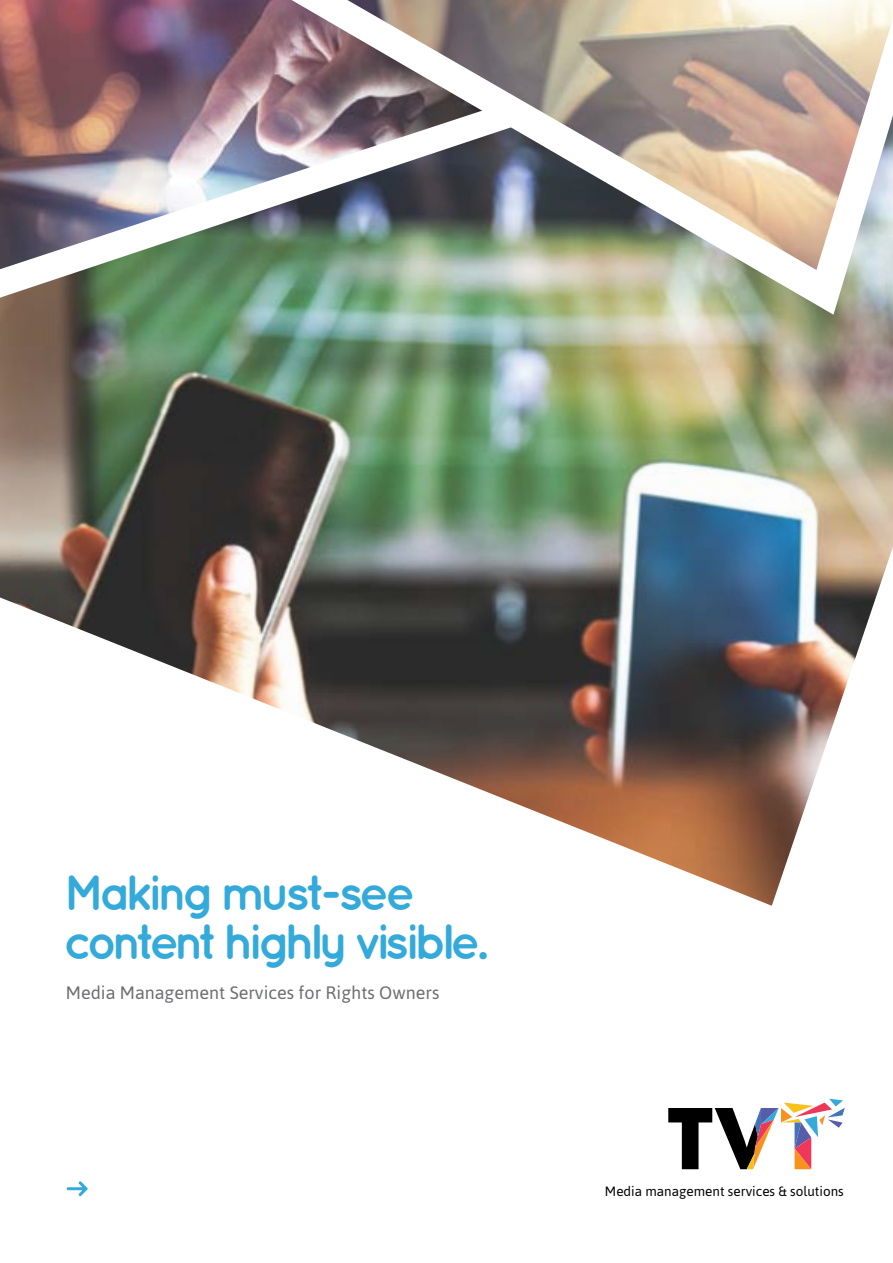
<style>
.page{position:relative;width:893px;height:1263px;background:#fff}
.page>*{position:absolute;margin:0;border:0;box-sizing:border-box;transform-origin:0 0}
.t1{font:700 49.5px/49.1px "Quicksand";letter-spacing:-.1em;color:#34aadb}
.t2{font:18px "Asap";color:#6d6e71}
.t3{font:13.5px "Asap";color:#000}
</style>
<div class="page">
<svg style="left:668px;top:1099px;width:177px;height:70px"></svg>
<img style="left:0;top:270px;width:893px;height:636px">
<img style="left:0;top:0;width:292px;height:270px">
<img style="left:292px;top:0;width:601px;height:315px">
<img style="left:347px;top:0;width:546px;height:270px">
<svg style="left:66px;top:1181px;width:22px;height:16px"></svg>
<h1 class="t1" style="left:64px;top:867px;width:424px">Making must-see content highly visible.</h1>
<p class="t2" style="left:66px;top:981px;width:375px">Media Management Services for Rights Owners</p>
<p class="t3" style="left:605px;top:1182px;width:240px">Media management services &amp; solutions</p>
</div>
